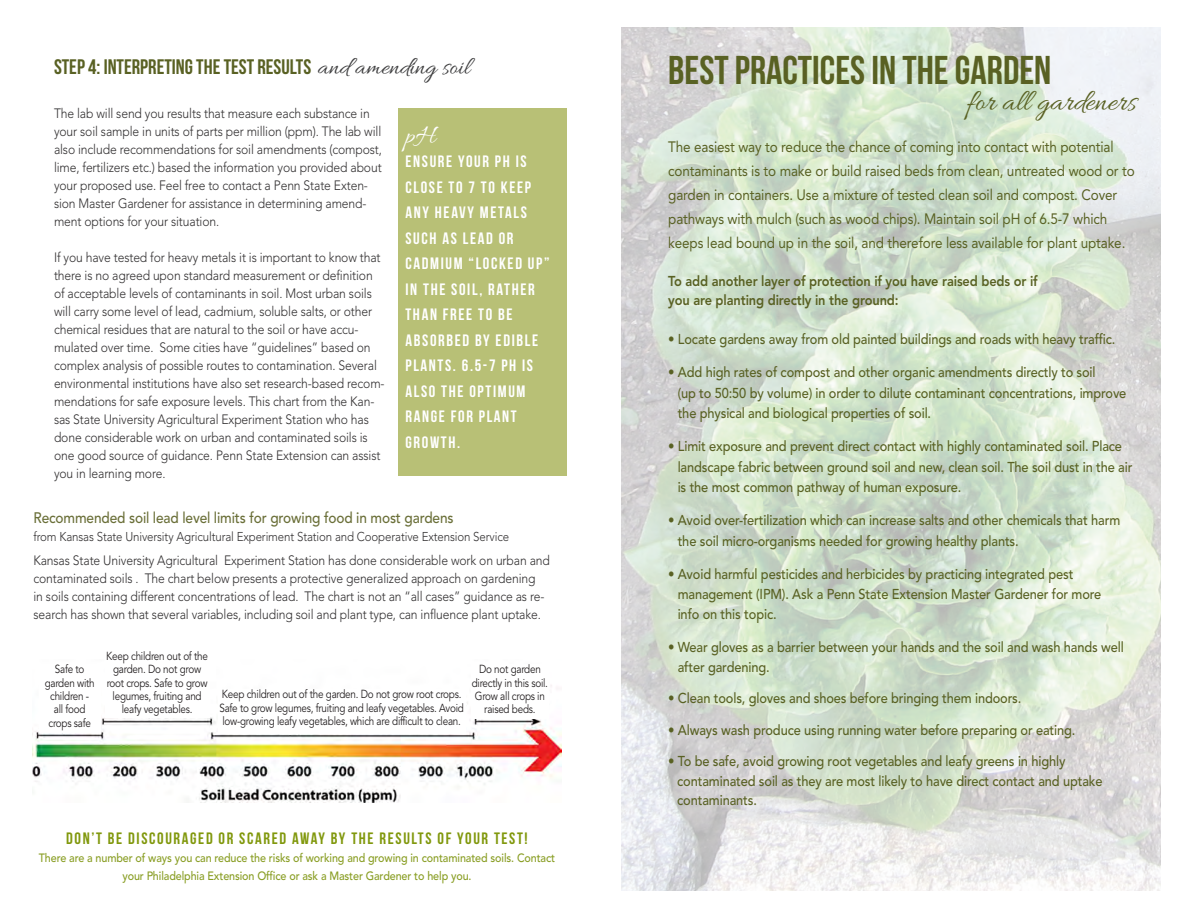
<style>
.page{position:relative;width:1188px;height:918px;background:#fff}
.page>*{position:absolute;margin:0;border:0;box-sizing:border-box;transform-origin:0 0}
.t1{font:40.2px "Bebas Neue";color:#596123}
.t2{font:30.75px "Allura";color:#596123}
.t3{font:27px "Allura";color:#fff}
.t4{font:21px "Bebas Neue";color:#596123}
.t5{font:16.5px/25.5px "Bebas Neue";letter-spacing:.1em;color:#fff}
.t6{font:16.5px "Bebas Neue";letter-spacing:.1em;color:#81980d}
.t7{font:500 15.15px "Avenir LT Std";letter-spacing:-.01em;color:#6a6f38;scale:.9 1}
.t8{font:15px/24px "Avenir LT Std";letter-spacing:-.01em;color:#596123;scale:.9 1}
.t9{font:500 14.25px/20.4px "Avenir LT Std";letter-spacing:-.01em;color:#596123;scale:.9 1}
.t10{font:800 14.25px "Avenir LT Std";letter-spacing:-.01em;color:#596123;scale:.9 1}
.t11{font:300 13.5px/18px "Avenir LT Std";letter-spacing:-.01em;color:#312f30;scale:.9 1}
.t12{font:300 12.75px "Avenir LT Std";letter-spacing:-.01em;color:#312f30;scale:.9 1}
.t13{font:500 12px/18px "Avenir LT Std";letter-spacing:-.01em;color:#889d22;text-align:center;scale:.9 1}
.t14{font:11.7px/13.4px "Avenir LT Std";letter-spacing:-.025em;color:#231f20;text-align:center;scale:.85 1}
.s1{font-family:"Allura";font-size:25.5px;color:#3e3e3f}
</style>
<div class="page">
<img style="left:621px;top:27px;width:540px;height:864px">
<div style="left:398px;top:108px;width:169px;height:368px;background:#b8c076"></div>
<img style="left:32px;top:685px;width:530px;height:118px">
<div style="left:39px;top:664px;width:62px;height:69px;background:#fff"></div>
<div style="left:105px;top:651px;width:105px;height:67px;background:#fff"></div>
<div style="left:218px;top:689px;width:247px;height:45px;background:#fff"></div>
<div style="left:471px;top:664px;width:78px;height:55px;background:#fff"></div>
<p class="t4" style="left:54px;top:56px;width:418px">STEP 4: INTERPRETING THE TEST RESULTS <span class="s1">and amending soil</span></p>
<p class="t11" style="left:54px;top:105px;width:366px">The lab will send you results that measure each substance in your soil sample in units of parts per million (ppm). The lab will also include recommendations for soil amendments (compost, lime, fertilizers etc.) based the information you provided about your proposed use. Feel free to contact a Penn State Exten&shy;sion Master Gardener for assistance in determining amend&shy;ment options for your situation.</p>
<p class="t11" style="left:54px;top:249px;width:369px">If you have tested for heavy metals it is important to know that there is no agreed upon standard measurement or definition of acceptable levels of contaminants in soil. Most urban soils will carry some level of lead, cadmium, soluble salts, or other chemical residues that are natural to the soil or have accu&shy;mulated over time. Some cities have “guidelines” based on complex analysis of possible routes to contamination. Several environmental institutions have also set research-based recom&shy;mendations for safe exposure levels. This chart from the Kan&shy;sas State University Agricultural Experiment Station who has done considerable work on urban and contaminated soils is one good source of guidance. Penn State Extension can assist you in learning more.</p>
<p class="t3" style="left:405px;top:120px;width:32px">pH</p>
<p class="t5" style="left:405px;top:149px;width:146px">ENSURE YOUR PH IS<br>CLOSE TO 7 TO KEEP<br>ANY HEAVY METALS<br>SUCH AS LEAD OR<br>CADMIUM “LOCKED UP”<br>IN THE SOIL, RATHER<br>THAN FREE TO BE<br>ABSORBED BY EDIBLE<br>PLANTS. 6.5-7 pH IS<br>ALSO THE OPTIMUM<br>RANGE FOR PLANT<br>GROWTH.</p>
<p class="t7" style="left:33px;top:509px;width:468px">Recommended soil lead level limits for growing food in most gardens</p>
<p class="t12" style="left:33px;top:529px;width:530px">from Kansas State University Agricultural Experiment Station and Cooperative Extension Service</p>
<p class="t11" style="left:33px;top:551px;width:575px">Kansas State University Agricultural Experiment Station has done considerable work on urban and contaminated soils . The chart below presents a protective generalized approach on gardening<br>in soils containing different concentrations of lead. The chart is not an “all cases” guidance as re&shy;search has shown that several variables, including soil and plant type, can influence plant uptake.</p>
<p class="t14" style="left:55px;top:663px;width:36px">Safe to</p>
<p class="t14" style="left:45px;top:676px;width:60px">garden with children -</p>
<p class="t14" style="left:54px;top:703px;width:39px">all food</p>
<p class="t14" style="left:49px;top:716px;width:51px">crops safe</p>
<p class="t14" style="left:106px;top:649px;width:121px">Keep children out of the garden. Do not grow root crops. Safe to grow legumes, fruiting and leafy vegetables.</p>
<p class="t14" style="left:219px;top:688px;width:289px;text-align:left">Keep children out of the garden. Do not grow root crops.<br>Safe to grow legumes, fruiting and leafy vegetables. Avoid low-growing leafy vegetables, which are difficult to clean.</p>
<p class="t14" style="left:472px;top:663px;width:91px">Do not garden directly in this soil.<br>Grow all crops in raised beds.</p>
<p class="t6" style="left:66px;top:829px;width:463px">DON’T BE DISCOURAGED OR SCARED AWAY BY THE RESULTS OF YOUR TEST!</p>
<p class="t13" style="left:39px;top:849px;width:575px">There are a number of ways you can reduce the risks of working and growing in contaminated soils. Contact your Philadelphia Extension Office or ask a Master Gardener to help you.</p>
<p class="t1" style="left:668px;top:48px;width:385px">BEST PRACTICES IN THE GARDEN</p>
<p class="t2" style="left:966px;top:85px;width:172px">for all gardeners</p>
<p class="t8" style="left:668px;top:135px;width:496px">The easiest way to reduce the chance of coming into contact with potential</p>
<p class="t8" style="left:668px;top:159px;width:520px">contaminants is to make or build raised beds from clean, untreated wood or to</p>
<p class="t8" style="left:668px;top:183px;width:500px">garden in containers. Use a mixture of tested clean soil and compost. Cover</p>
<p class="t8" style="left:668px;top:207px;width:509px">pathways with mulch (such as wood chips). Maintain soil pH of 6.5-7 which keeps lead bound up in the soil, and therefore less available for plant uptake.</p>
<p class="t10" style="left:668px;top:273px;width:412px">To add another layer of protection if you have raised beds or if</p>
<p class="t10" style="left:668px;top:292px;width:258px">you are planting directly in the ground:</p>
<p class="t9" style="left:668px;top:330px;width:498px">• Locate gardens away from old painted buildings and roads with heavy traffic.</p>
<p class="t9" style="left:678px;top:363px;width:500px;text-indent:-9px">• Add high rates of compost and other organic amendments directly to soil<br>(up to 50:50 by volume) in order to dilute contaminant concentrations, improve the physical and biological properties of soil.</p>
<p class="t9" style="left:678px;top:436px;width:507px;text-indent:-9px">• Limit exposure and prevent direct contact with highly contaminated soil. Place landscape fabric between ground soil and new, clean soil. The soil dust in the air is the most common pathway of human exposure.</p>
<p class="t9" style="left:678px;top:510px;width:493px;text-indent:-9px">• Avoid over-fertilization which can increase salts and other chemicals that harm the soil micro-organisms needed for growing healthy plants.</p>
<p class="t9" style="left:668px;top:564px;width:452px">• Avoid harmful pesticides and herbicides by practicing integrated pest</p>
<p class="t9" style="left:678px;top:584px;width:472px">management (IPM). Ask a Penn State Extension Master Gardener for more</p>
<p class="t9" style="left:678px;top:605px;width:111px">info on this topic.</p>
<p class="t9" style="left:678px;top:638px;width:497px;line-height:19.5px;text-indent:-9px">• Wear gloves as a barrier between your hands and the soil and wash hands well after gardening.</p>
<p class="t9" style="left:668px;top:689px;width:394px">• Clean tools, gloves and shoes before bringing them indoors.</p>
<p class="t9" style="left:668px;top:720px;width:454px">• Always wash produce using running water before preparing or eating.</p>
<p class="t9" style="left:668px;top:752px;width:443px">• To be safe, avoid growing root vegetables and leafy greens in highly</p>
<p class="t9" style="left:677px;top:771px;width:474px">contaminated soil as they are most likely to have direct contact and uptake</p>
<p class="t9" style="left:677px;top:791px;width:90px">contaminants.</p>
</div>
